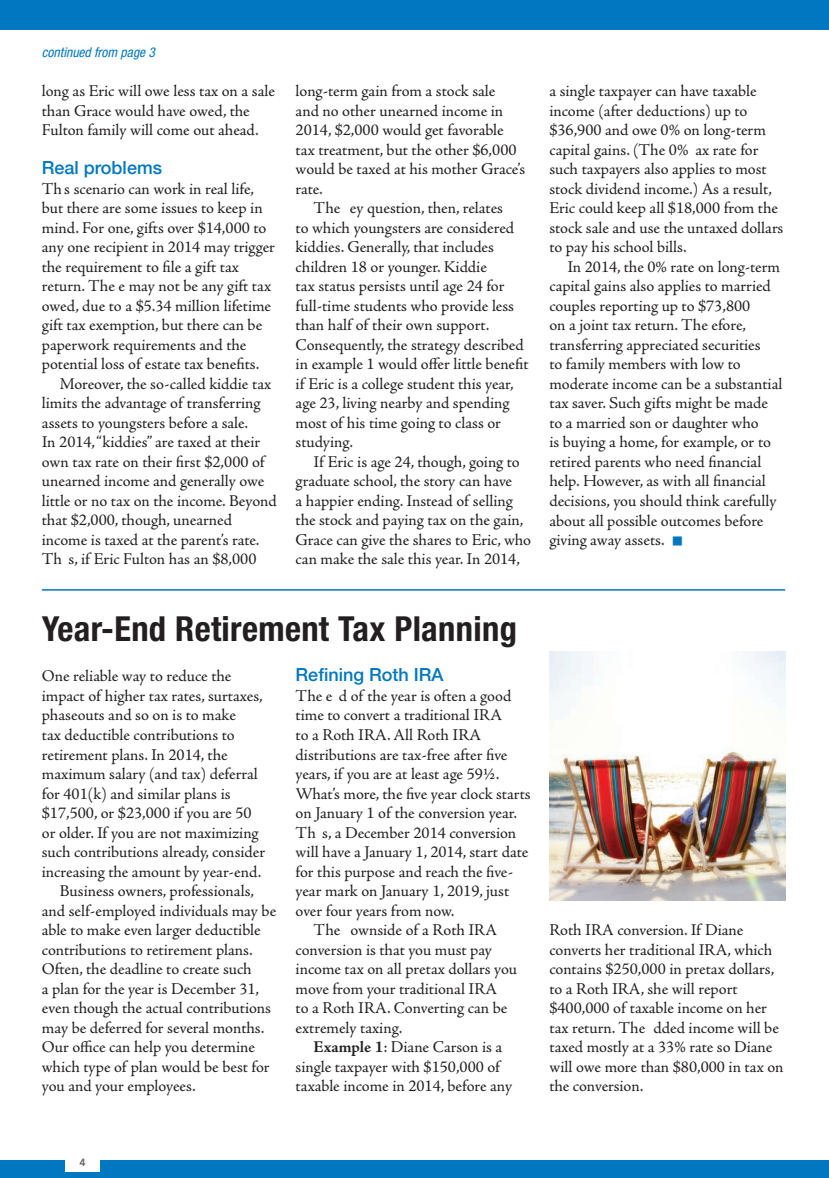
<style>
.page{position:relative;width:829px;height:1178px;background:#fff}
.page>*{position:absolute;margin:0;border:0;box-sizing:border-box;transform-origin:0 0}
.t1{font:700 condensed 34.5px "Helvetica Neue";letter-spacing:.01em;color:#231f20}
.t2{font:500 18px "Helvetica Neue";color:#0077c0}
.t3{font:16.5px/19.5px "Adobe Jenson Pro";letter-spacing:-.005em;color:#231f20}
.t4{font:italic condensed 13.5px "Helvetica Neue";color:#0077c0}
.t5{font:800 10.5px "Avenir";color:#636366}
.s1{font-weight:700}
</style>
<div class="page">
<div style="left:0;top:0;width:828px;height:30px;background:#0077c0"></div>
<div style="left:0;top:1159px;width:828px;height:18px;background:#0077c0"></div>
<div style="left:65px;top:1152px;width:35px;height:19px;background:#fff"></div>
<hr style="left:42px;top:589px;width:742px;height:1px;background:#0077c0">
<img style="left:549px;top:651px;width:235px;height:249px">
<p class="t4" style="left:42px;top:44px;width:115px">continued from page 3</p>
<p class="t3" style="left:42px;top:81px;width:234px">long as Eric will owe less tax on a sale than Grace would have owed, the<br>Fulton family will come out ahead.</p>
<p class="t2" style="left:42px;top:153px;width:122px">Real problems</p>
<p class="t3" style="left:42px;top:179px;width:213px">Th s scenario can work in real life,</p>
<p class="t3" style="left:42px;top:198px;width:222px">but there are some issues to keep in</p>
<p class="t3" style="left:42px;top:218px;width:226px">mind. For one, gifts over $14,000 to</p>
<p class="t3" style="left:42px;top:237px;width:234px">any one recipient in 2014 may trigger</p>
<p class="t3" style="left:42px;top:257px;width:199px">the requirement to file a gift tax</p>
<p class="t3" style="left:42px;top:276px;width:231px">return. The e may not be any gift tax</p>
<p class="t3" style="left:42px;top:296px;width:231px">owed, due to a $5.34 million lifetime</p>
<p class="t3" style="left:42px;top:315px;width:222px">gift tax exemption, but there can be</p>
<p class="t3" style="left:42px;top:335px;width:206px">paperwork requirements and the</p>
<p class="t3" style="left:42px;top:354px;width:219px">potential loss of estate tax benefits.</p>
<p class="t3" style="left:60px;top:374px;width:213px">Moreover, the so-called kiddie tax</p>
<p class="t3" style="left:42px;top:393px;width:220px">limits the advantage of transferring</p>
<p class="t3" style="left:42px;top:413px;width:208px">assets to youngsters before a sale.</p>
<p class="t3" style="left:42px;top:432px;width:220px">In 2014, “kiddies” are taxed at their</p>
<p class="t3" style="left:42px;top:452px;width:224px">own tax rate on their first $2,000 of</p>
<p class="t3" style="left:42px;top:471px;width:224px">unearned income and generally owe</p>
<p class="t3" style="left:42px;top:491px;width:236px">little or no tax on the income. Beyond</p>
<p class="t3" style="left:42px;top:510px;width:191px">that $2,000, though, unearned</p>
<p class="t3" style="left:42px;top:530px;width:219px">income is taxed at the parent’s rate.</p>
<p class="t3" style="left:42px;top:549px;width:216px">Th s, if Eric Fulton has an $8,000</p>
<p class="t3" style="left:295px;top:81px;width:231px">long-term gain from a stock sale<br>and no other unearned income in<br>2014, $2,000 would get favorable tax treatment, but the other $6,000 would be taxed at his mother Grace’s rate.</p>
<p class="t3" style="left:295px;top:198px;width:234px;text-indent:18px">The ey question, then, relates<br>to which youngsters are considered kiddies. Generally, that includes children 18 or younger. Kiddie<br>tax status persists until age 24 for full-time students who provide less than half of their own support.<br>Consequently, the strategy described in example 1 would offer little benefit if Eric is a college student this year, age 23, living nearby and spending most of his time going to class or studying.</p>
<p class="t3" style="left:295px;top:452px;width:237px;text-indent:18px">If Eric is age 24, though, going to graduate school, the story can have<br>a happier ending. Instead of selling the stock and paying tax on the gain, Grace can give the shares to Eric, who can make the sale this year. In 2014,</p>
<h1 class="t1" style="left:42px;top:607px;width:476px">Year-End Retirement Tax Planning</h1>
<p class="t3" style="left:42px;top:666px;width:191px">One reliable way to reduce the</p>
<p class="t3" style="left:42px;top:686px;width:222px">impact of higher tax rates, surtaxes,</p>
<p class="t3" style="left:42px;top:705px;width:195px">phaseouts and so on is to make</p>
<p class="t3" style="left:42px;top:725px;width:194px">tax deductible contributions to</p>
<p class="t3" style="left:42px;top:744px;width:187px">retirement plans. In 2014, the</p>
<p class="t3" style="left:42px;top:764px;width:217px">maximum salary (and tax) deferral</p>
<p class="t3" style="left:42px;top:783px;width:190px">for 401(k) and similar plans is</p>
<p class="t3" style="left:42px;top:803px;width:211px">$17,500, or $23,000 if you are 50</p>
<p class="t3" style="left:42px;top:822px;width:218px">or older. If you are not maximizing</p>
<p class="t3" style="left:42px;top:842px;width:225px">such contributions already, consider</p>
<p class="t3" style="left:42px;top:861px;width:221px">increasing the amount by year-end.</p>
<p class="t3" style="left:60px;top:881px;width:196px">Business owners, professionals,</p>
<p class="t3" style="left:42px;top:900px;width:236px">and self-employed individuals may be</p>
<p class="t3" style="left:42px;top:920px;width:220px">able to make even larger deductible</p>
<p class="t3" style="left:42px;top:939px;width:212px">contributions to retirement plans.</p>
<p class="t3" style="left:42px;top:959px;width:211px">Often, the deadline to create such</p>
<p class="t3" style="left:42px;top:978px;width:219px">a plan for the year is December 31,</p>
<p class="t3" style="left:42px;top:998px;width:231px">even though the actual contributions</p>
<p class="t3" style="left:42px;top:1017px;width:224px">may be deferred for several months.</p>
<p class="t3" style="left:42px;top:1037px;width:215px">Our office can help you determine</p>
<p class="t3" style="left:42px;top:1056px;width:229px">which type of plan would be best for</p>
<p class="t3" style="left:42px;top:1076px;width:155px">you and your employees.</p>
<p class="t2" style="left:295px;top:660px;width:149px">Refining Roth IRA</p>
<p class="t3" style="left:295px;top:686px;width:217px">The e d of the year is often a good</p>
<p class="t3" style="left:295px;top:705px;width:208px">time to convert a traditional IRA</p>
<p class="t3" style="left:295px;top:725px;width:187px">to a Roth IRA. All Roth IRA</p>
<p class="t3" style="left:295px;top:744px;width:213px">distributions are tax-free after five</p>
<p class="t3" style="left:295px;top:764px;width:205px">years, if you are at least age 59½.</p>
<p class="t3" style="left:295px;top:783px;width:236px">What’s more, the five year clock starts</p>
<p class="t3" style="left:295px;top:803px;width:223px">on January 1 of the conversion year.</p>
<p class="t3" style="left:295px;top:822px;width:222px">Th s, a December 2014 conversion</p>
<p class="t3" style="left:295px;top:842px;width:234px">will have a January 1, 2014, start date</p>
<p class="t3" style="left:295px;top:861px;width:219px">for this purpose and reach the five-</p>
<p class="t3" style="left:295px;top:881px;width:215px">year mark on January 1, 2019, just</p>
<p class="t3" style="left:295px;top:900px;width:160px">over four years from now.</p>
<p class="t3" style="left:313px;top:920px;width:185px">The ownside of a Roth IRA</p>
<p class="t3" style="left:295px;top:939px;width:198px">conversion is that you must pay</p>
<p class="t3" style="left:295px;top:959px;width:223px">income tax on all pretax dollars you</p>
<p class="t3" style="left:295px;top:978px;width:203px">move from your traditional IRA</p>
<p class="t3" style="left:295px;top:998px;width:213px">to a Roth IRA. Converting can be</p>
<p class="t3" style="left:295px;top:1017px;width:108px">extremely taxing.</p>
<p class="t3" style="left:313px;top:1037px;width:190px"><span class="s1">Example 1</span>: Diane Carson is a</p>
<p class="t3" style="left:295px;top:1056px;width:206px">single taxpayer with $150,000 of</p>
<p class="t3" style="left:295px;top:1076px;width:218px">taxable income in 2014, before any</p>
<p class="t3" style="left:549px;top:81px;width:235px">a single taxpayer can have taxable income (after deductions) up to $36,900 and owe 0% on long-term capital gains. (The 0% ax rate for such taxpayers also applies to most stock dividend income.) As a result, Eric could keep all $18,000 from the stock sale and use the untaxed dollars to pay his school bills.</p>
<p class="t3" style="left:549px;top:257px;width:234px;text-indent:18px">In 2014, the 0% rate on long-term capital gains also applies to married couples reporting up to $73,800<br>on a joint tax return. The efore, transferring appreciated securities<br>to family members with low to moderate income can be a substantial tax saver. Such gifts might be made to a married son or daughter who<br>is buying a home, for example, or to retired parents who need financial help. However, as with all financial decisions, you should think carefully about all possible outcomes before giving away assets.</p>
<p class="t3" style="left:549px;top:920px;width:235px">Roth IRA conversion. If Diane converts her traditional IRA, which contains $250,000 in pretax dollars, to a Roth IRA, she will report $400,000 of taxable income on her tax return. The dded income will be taxed mostly at a 33% rate so Diane will owe more than $80,000 in tax on the conversion.</p>
<p class="t5" style="left:79px;top:1155px;width:8px">4</p>
</div>
